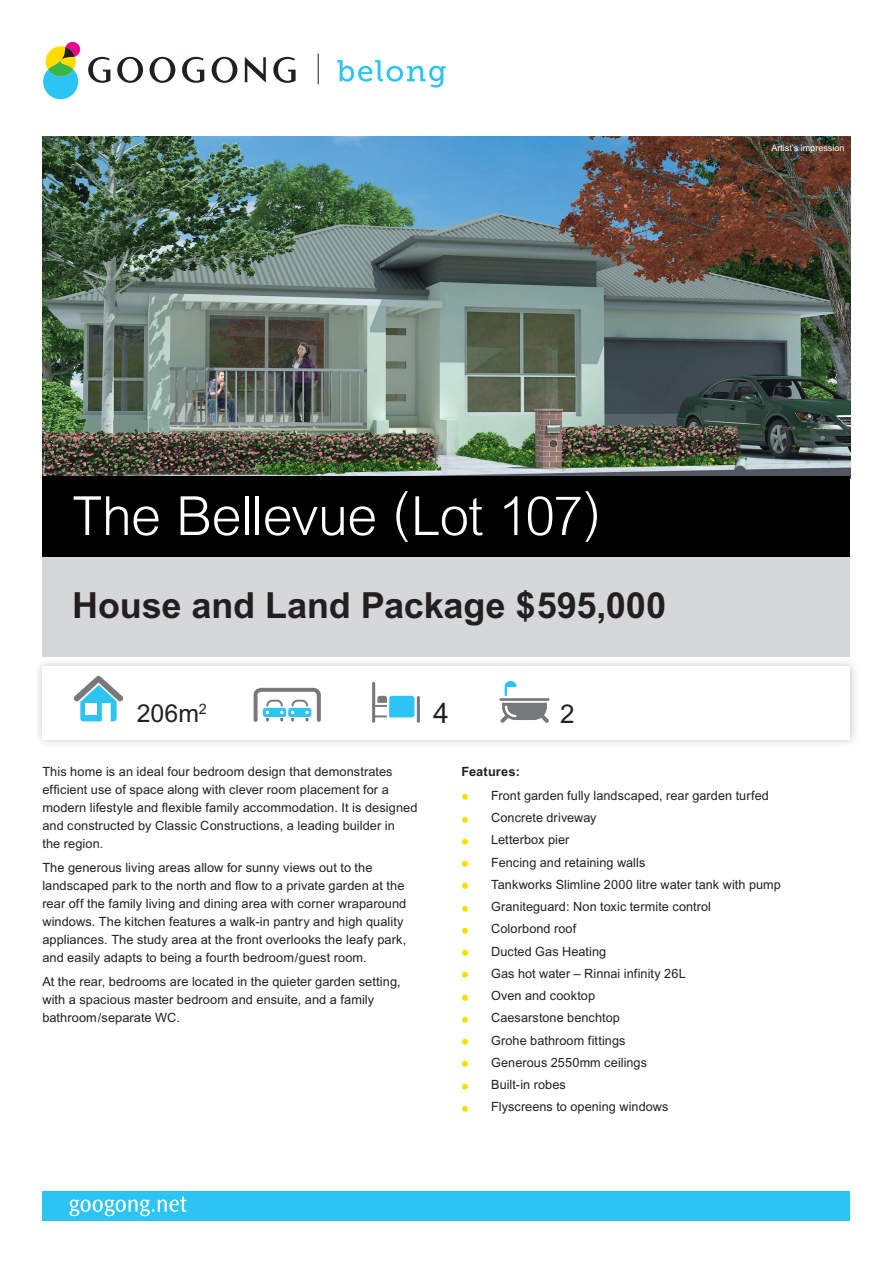
<style>
.page{position:relative;width:893px;height:1263px;background:#fff}
.page>*{position:absolute;margin:0;border:0;box-sizing:border-box;transform-origin:0 0}
.House_Name{font:300 54px "Arial";letter-spacing:-.015em;color:#fff}
.t1{font:700 36px "Arial";letter-spacing:-.005em;color:#231f20}
.t2{font:28.35px "Arial";color:#231f20}
.t3{font:25.95px "Arial";color:#231f20}
.t4{font:24.75px "Arial";color:#231f20}
.t5{font:12.75px/18px "Arial";letter-spacing:.005em;color:#231f20}
.t6{font:700 12.75px "Arial";letter-spacing:.015em;color:#231f20}
.t7{font:9px "Arial";color:#fff}
.s1{font-weight:700;font-size:21px;color:#ffdc01}
</style>
<div class="page">
<svg style="left:43px;top:42px;width:37px;height:57px"></svg>
<svg style="left:88px;top:57px;width:22px;height:26px"></svg>
<svg style="left:182px;top:57px;width:22px;height:26px"></svg>
<svg style="left:117px;top:57px;width:26px;height:26px"></svg>
<svg style="left:150px;top:57px;width:25px;height:26px"></svg>
<svg style="left:212px;top:57px;width:25px;height:26px"></svg>
<svg style="left:245px;top:57px;width:21px;height:26px"></svg>
<svg style="left:273px;top:57px;width:23px;height:26px"></svg>
<hr style="left:318px;top:53px;width:1px;height:31px;background:#231f20">
<svg style="left:337px;top:60px;width:109px;height:28px"></svg>
<div style="left:43px;top:1191px;width:807px;height:29px;background:#2bc4f3"></div>
<div style="left:33px;top:657px;width:827px;height:91px;background:#231f20;opacity:.25"></div>
<div style="left:43px;top:666px;width:807px;height:73px;background:#fff"></div>
<img style="left:43px;top:137px;width:807px;height:339px">
<div style="left:43px;top:551px;width:807px;height:106px;background:#d6d7d9"></div>
<div style="left:43px;top:476px;width:807px;height:81px;background:#000"></div>
<svg style="left:69px;top:1197px;width:118px;height:19px"></svg>
<svg style="left:500px;top:703px;width:49px;height:20px"></svg>
<hr style="left:499px;top:698px;width:51px;height:3px;background:#76787b">
<svg style="left:505px;top:681px;width:11px;height:15px"></svg>
<hr style="left:417px;top:696px;width:3px;height:27px;background:#76787b;border-radius:2px">
<svg style="left:372px;top:682px;width:42px;height:41px"></svg>
<svg style="left:73px;top:676px;width:51px;height:45px"></svg>
<svg style="left:253px;top:687px;width:68px;height:35px"></svg>
<p class="t7" style="left:771px;top:143px;width:74px">Artist’s impression</p>
<p class="House_Name" style="left:72px;top:485px;width:530px">The Bellevue (Lot 107)</p>
<p class="t1" style="left:72px;top:584px;width:595px">House and Land Package $595,000</p>
<p class="t4" style="left:137px;top:699px;width:72px">206m<sup>2</sup></p>
<p class="t2" style="left:433px;top:696px;width:17px">4</p>
<p class="t3" style="left:560px;top:699px;width:16px">2</p>
<p class="t5" style="left:42px;top:762px;width:377px">This home is an ideal four bedroom design that demonstrates efficient use of space along with clever room placement for a modern lifestyle and flexible family accommodation. It is designed and constructed by Classic Constructions, a leading builder in<br>the region.</p>
<p class="t5" style="left:42px;top:858px;width:365px">The generous living areas allow for sunny views out to the landscaped park to the north and flow to a private garden at the rear off the family living and dining area with corner wraparound windows. The kitchen features a walk-in pantry and high quality appliances. The study area at the front overlooks the leafy park, and easily adapts to being a fourth bedroom/guest room.</p>
<p class="t5" style="left:42px;top:973px;width:360px">At the rear, bedrooms are located in the quieter garden setting, with a spacious master bedroom and ensuite, and a family bathroom/separate WC.</p>
<p class="t6" style="left:461px;top:763px;width:60px">Features:</p>
<p class="t5" style="left:461px;top:786px;width:309px"><span class="s1">•</span> Front garden fully landscaped, rear garden turfed</p>
<p class="t5" style="left:461px;top:809px;width:137px"><span class="s1">•</span> Concrete driveway</p>
<p class="t5" style="left:461px;top:831px;width:109px"><span class="s1">•</span> Letterbox pier</p>
<p class="t5" style="left:461px;top:853px;width:185px"><span class="s1">•</span> Fencing and retaining walls</p>
<p class="t5" style="left:461px;top:875px;width:321px"><span class="s1">•</span> Tankworks Slimline 2000 litre water tank with pump</p>
<p class="t5" style="left:461px;top:898px;width:251px"><span class="s1">•</span> Graniteguard: Non toxic termite control</p>
<p class="t5" style="left:461px;top:920px;width:116px"><span class="s1">•</span> Colorbond roof</p>
<p class="t5" style="left:461px;top:942px;width:146px"><span class="s1">•</span> Ducted Gas Heating</p>
<p class="t5" style="left:461px;top:964px;width:226px"><span class="s1">•</span> Gas hot water – Rinnai infinity 26L</p>
<p class="t5" style="left:461px;top:987px;width:135px"><span class="s1">•</span> Oven and cooktop</p>
<p class="t5" style="left:461px;top:1009px;width:160px"><span class="s1">•</span> Caesarstone benchtop</p>
<p class="t5" style="left:461px;top:1031px;width:166px"><span class="s1">•</span> Grohe bathroom fittings</p>
<p class="t5" style="left:461px;top:1053px;width:187px"><span class="s1">•</span> Generous 2550mm ceilings</p>
<p class="t5" style="left:461px;top:1076px;width:106px"><span class="s1">•</span> Built-in robes</p>
<p class="t5" style="left:461px;top:1098px;width:209px"><span class="s1">•</span> Flyscreens to opening windows</p>
</div>
